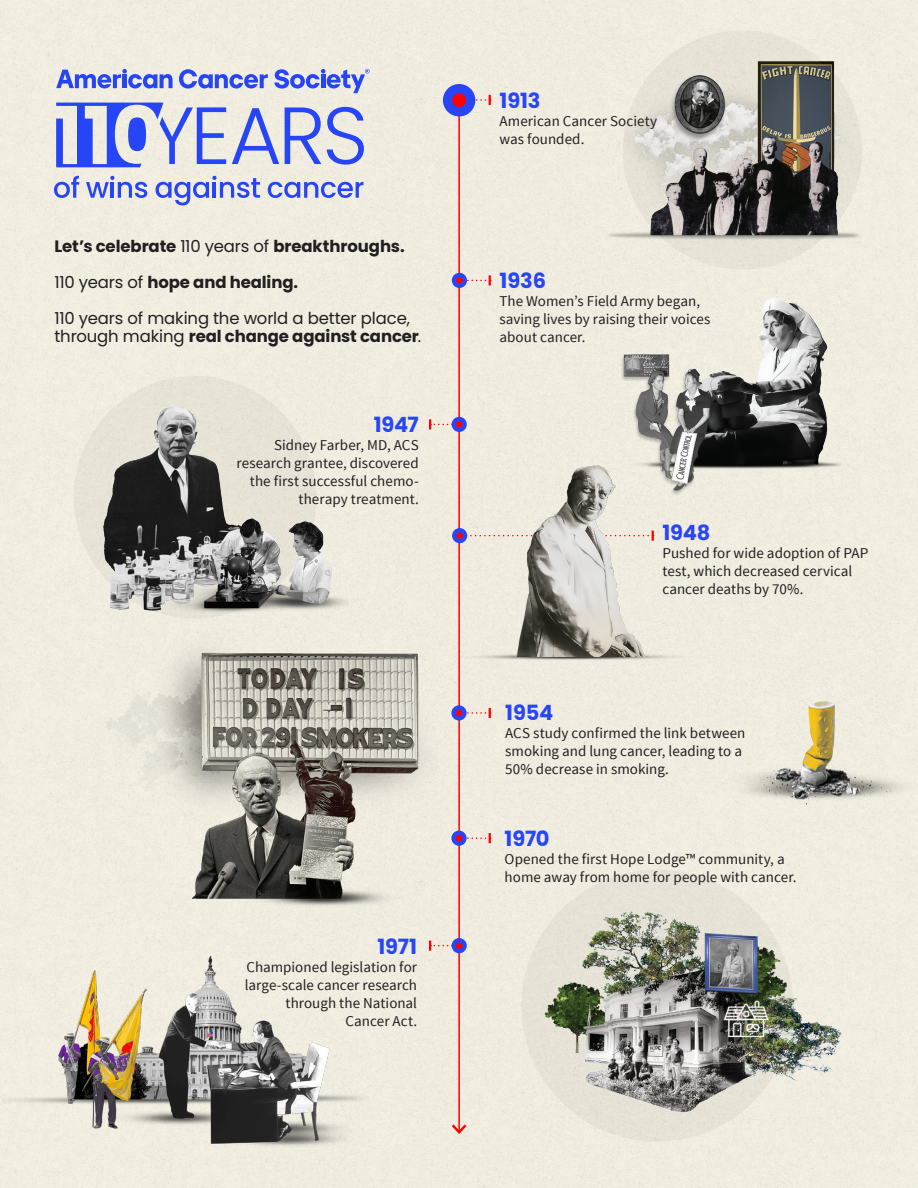
<style>
.page{position:relative;width:918px;height:1188px;background:#f1ede0}
.page>*{position:absolute;margin:0;border:0;box-sizing:border-box;transform-origin:0 0}
.t1{font:700 21px "Poppins";letter-spacing:-.005em;color:#2746f8}
.t2{font:16.5px/18px "Poppins";letter-spacing:-.01em;color:#231f20}
.t3{font:700 16.5px "Poppins";letter-spacing:-.005em;color:#231f20}
.t4{font:15px/18px "Source Sans Pro";letter-spacing:.005em;color:#231f20}
.s1{font-weight:400}
.s2{font-weight:700}
</style>
<div class="page">
<div style="left:74px;top:376px;width:243px;height:243px;background:#e7e3d7;border-radius:50%"></div>
<div style="left:521px;top:870px;width:272px;height:272px;background:#e7e3d7;border-radius:50%"></div>
<div style="left:623px;top:30px;width:239px;height:240px;background:#e7e3d7;border-radius:50%"></div>
<img style="left:732px;top:686px;width:186px;height:134px">
<img style="left:87px;top:612px;width:350px;height:350px">
<img style="left:606px;top:284px;width:247px;height:217px">
<img style="left:84px;top:397px;width:265px;height:266px">
<img style="left:534px;top:900px;width:315px;height:214px">
<img style="left:558px;top:51px;width:308px;height:193px">
<img style="left:3px;top:956px;width:432px;height:217px">
<svg style="left:465px;top:275px;width:26px;height:10px"></svg>
<svg style="left:429px;top:419px;width:25px;height:10px"></svg>
<svg style="left:429px;top:941px;width:25px;height:10px"></svg>
<svg style="left:474px;top:95px;width:17px;height:10px"></svg>
<hr style="left:458px;top:89px;width:2px;height:1043px;background:#f00">
<svg style="left:449px;top:1122px;width:20px;height:14px"></svg>
<div style="left:443px;top:84px;width:32px;height:32px;background:#2746f8;border-radius:50%"></div>
<div style="left:452px;top:93px;width:14px;height:14px;background:#f00;border-radius:50%"></div>
<svg style="left:56px;top:69px;width:117px;height:20px;background:#96a2ea"></svg>
<svg style="left:179px;top:69px;width:89px;height:20px;background:#99a4ea"></svg>
<svg style="left:274px;top:69px;width:96px;height:24px;background:#a4ade8"></svg>
<svg style="left:232px;top:108px;width:47px;height:56px;background:#b6bce6"></svg>
<svg style="left:285px;top:107px;width:36px;height:57px;background:#9fa9e8"></svg>
<svg style="left:327px;top:107px;width:37px;height:58px;background:#acb4e7"></svg>
<svg style="left:56px;top:103px;width:170px;height:64px;background:#a5aee8"></svg>
<svg style="left:54px;top:176px;width:25px;height:22px"></svg>
<svg style="left:86px;top:176px;width:61px;height:22px"></svg>
<svg style="left:156px;top:176px;width:104px;height:29px;background:#b5bbe7"></svg>
<svg style="left:268px;top:182px;width:96px;height:16px;background:#97a2e9"></svg>
<div style="left:452px;top:273px;width:15px;height:15px;background:#2746f8;border-radius:50%"></div>
<div style="left:452px;top:417px;width:15px;height:15px;background:#2746f8;border-radius:50%"></div>
<div style="left:452px;top:938px;width:15px;height:15px;background:#2746f8;border-radius:50%"></div>
<img style="left:433px;top:438px;width:273px;height:266px">
<svg style="left:451px;top:705px;width:16px;height:16px"></svg>
<svg style="left:451px;top:831px;width:16px;height:15px"></svg>
<div style="left:456px;top:277px;width:7px;height:7px;background:#f00;border-radius:50%"></div>
<div style="left:456px;top:421px;width:6px;height:7px;background:#f00;border-radius:50%"></div>
<div style="left:456px;top:532px;width:7px;height:7px;background:#f00;border-radius:50%"></div>
<svg style="left:456px;top:708px;width:35px;height:10px"></svg>
<svg style="left:456px;top:833px;width:35px;height:10px"></svg>
<div style="left:456px;top:942px;width:6px;height:7px;background:#f00;border-radius:50%"></div>
<p class="t3" style="left:55px;top:237px;width:352px">Let’s celebrate <span class="s1">110 years of</span> breakthroughs.</p>
<p class="t3" style="left:55px;top:273px;width:245px"><span class="s1">110 years of</span> hope and healing.</p>
<p class="t2" style="left:55px;top:309px;width:368px">110 years of making the world a better place, through making <span class="s2">real change against cancer</span>.</p>
<p class="t1" style="left:374px;top:412px;width:47px">1947</p>
<p class="t4" style="left:237px;top:436px;width:184px;text-align:right">Sidney Farber, MD, ACS research grantee, discovered the first successful chemo&shy;therapy treatment.</p>
<p class="t1" style="left:377px;top:934px;width:41px">1971</p>
<p class="t4" style="left:245px;top:958px;width:174px;text-align:right">Championed legislation for large-scale cancer research through the National</p>
<p class="t4" style="left:345px;top:1012px;width:73px">Cancer Act.</p>
<p class="t1" style="left:500px;top:88px;width:43px">1913</p>
<p class="t4" style="left:500px;top:112px;width:159px">American Cancer Society was founded.</p>
<p class="t1" style="left:500px;top:268px;width:48px">1936</p>
<p class="t4" style="left:500px;top:292px;width:212px">The Women’s Field Army began, saving lives by raising their voices about cancer.</p>
<p class="t1" style="left:662px;top:520px;width:50px">1948</p>
<p class="t4" style="left:662px;top:544px;width:208px">Pushed for wide adoption of PAP test, which decreased cervical cancer deaths by 70%.</p>
<p class="t1" style="left:505px;top:700px;width:50px">1954</p>
<p class="t4" style="left:505px;top:724px;width:242px">ACS study confirmed the link between smoking and lung cancer, leading to a<br>50% decrease in smoking.</p>
<p class="t1" style="left:505px;top:826px;width:47px">1970</p>
<p class="t4" style="left:505px;top:850px;width:294px">Opened the first Hope Lodge™ community, a home away from home for people with cancer.</p>
</div>
